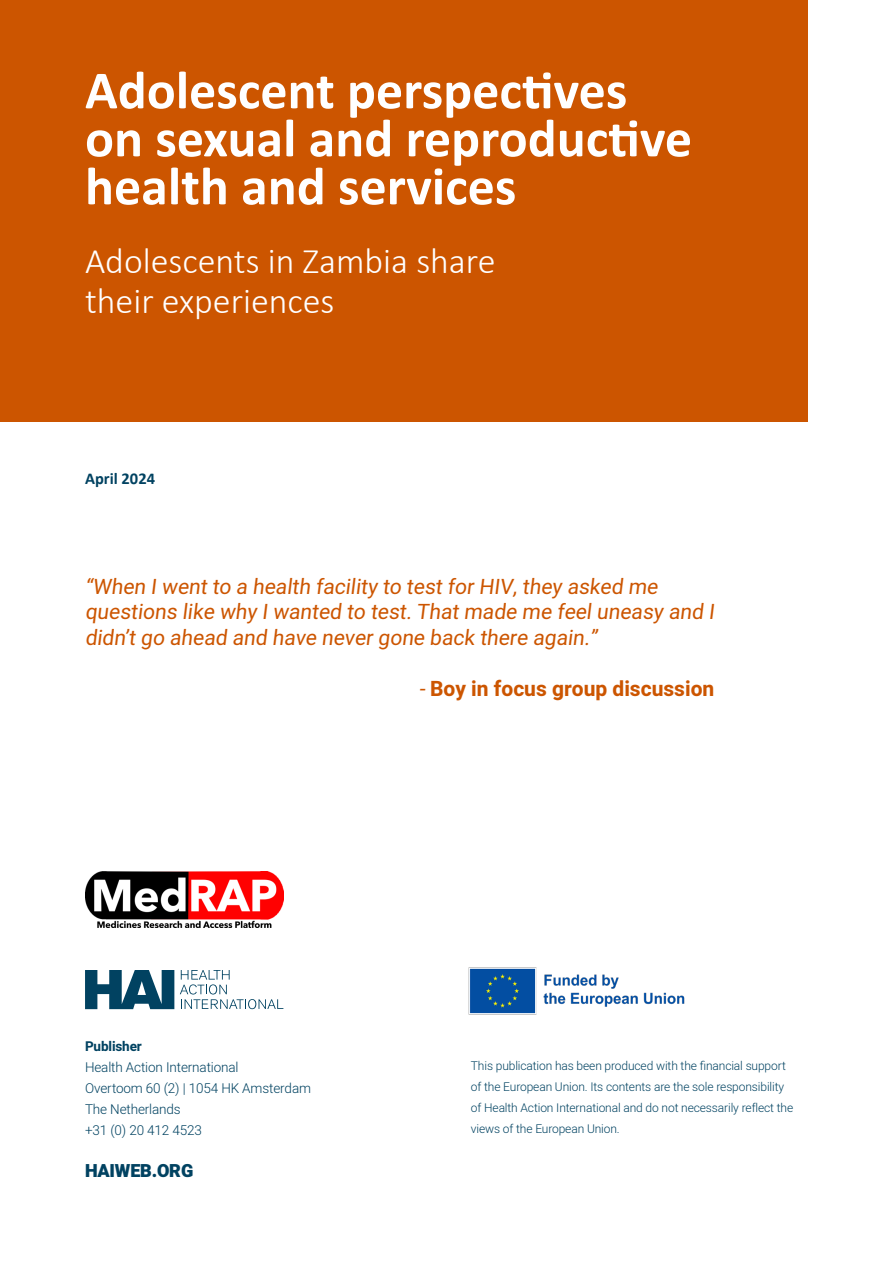
<style>
.page{position:relative;width:893px;height:1263px;background:#fff}
.page>*{position:absolute;margin:0;border:0;box-sizing:border-box;transform-origin:0 0}
.HAI_Content_Typography{font:700 54px/48px "Calibri";color:#fff}
.HAI_Content_Typography-2{font:300 36px "Calibri";color:#fff}
.HAI_Content_Typography-3{font:21px/25.5px "Heebo";color:#c50}
.HAI_Content_Typography-4{font:700 21px "Heebo";color:#c50}
.t1{font:900 18px "Heebo";letter-spacing:-.01em;color:#014261}
.t2{font:700 16.5px "Calibri";color:#014261}
.t3{font:300 13.5px/21px "Heebo";letter-spacing:-.01em;color:#014261}
.t4{font:700 13.5px "Heebo";letter-spacing:-.01em;color:#014261}
.t5{font:300 12px/21px "Heebo";letter-spacing:-.01em;color:#014261}
.s1{font-weight:400}
</style>
<div class="page">
<div style="left:0;top:0;width:808px;height:421px;background:#c50"></div>
<svg style="left:85px;top:970px;width:89px;height:39px"></svg>
<svg style="left:180px;top:970px;width:103px;height:39px"></svg>
<img style="left:85px;top:871px;width:198px;height:57px">
<img style="left:468px;top:967px;width:217px;height:48px">
<p class="HAI_Content_Typography" style="left:85px;top:66px;width:609px">Adolescent perspectives on sexual and reproductive health and services</p>
<p class="HAI_Content_Typography-2" style="left:85px;top:238px;width:412px">Adolescents in Zambia share</p>
<p class="HAI_Content_Typography-2" style="left:85px;top:279px;width:251px">their experiences</p>
<p class="t2" style="left:85px;top:467px;width:72px">April 2024</p>
<p class="HAI_Content_Typography-3" style="left:85px;top:574px;width:634px">“When I went to a health facility to test for HIV, they asked me questions like why I wanted to test.That made me feel uneasy and I didn’t go ahead and have never gone back there again.”</p>
<p class="HAI_Content_Typography-4" style="left:419px;top:674px;width:297px"><span class="s1">-</span> Boy in focus group discussion</p>
<p class="t4" style="left:85px;top:1037px;width:58px">Publisher</p>
<p class="t3" style="left:85px;top:1057px;width:155px">Health Action International</p>
<p class="t3" style="left:85px;top:1078px;width:228px">Overtoom 60 (2) | 1054 HK Amsterdam<br>The Netherlands</p>
<p class="t3" style="left:85px;top:1120px;width:118px">+31 (0) 20 412 4523</p>
<p class="t1" style="left:85px;top:1158px;width:110px">HAIWEB.ORG</p>
<p class="t5" style="left:471px;top:1055px;width:324px">This publication has been produced with the financial support of the European Union. Its contents are the sole responsibility of Health Action International and do not necessarily reflect the views of the European Union.</p>
</div>
